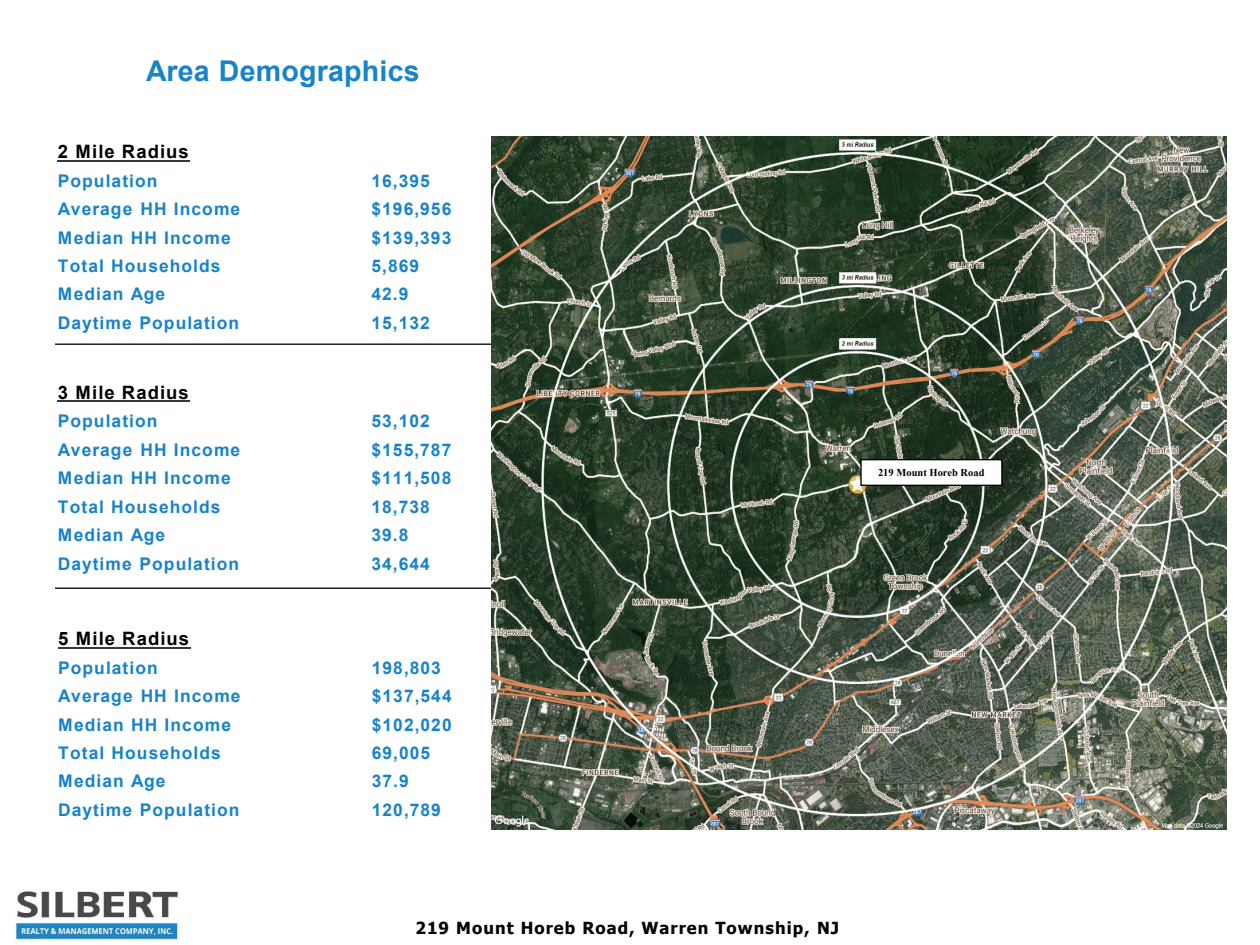
<style>
.page{position:relative;width:1260px;height:945px;background:#fff}
.page>*{position:absolute;margin:0;border:0;box-sizing:border-box;transform-origin:0 0}
.t1{font:700 28.53px "Arial";letter-spacing:.01em;color:#1882ca}
.t2{font:700 18.55px "Arial";letter-spacing:.06em;color:#000}
.t3{font:700 17.5px "Arial";letter-spacing:.06em;color:#1882ca}
.t4{font:700 16.62px "Tahoma";letter-spacing:.065em;color:#000}
.t5{font:700 10.5px "Times New Roman";color:#000}
</style>
<div class="page">
<hr style="left:55px;top:344px;width:524px;height:1px;background:#000">
<hr style="left:55px;top:588px;width:524px;height:1px;background:#000">
<hr style="left:58px;top:160px;width:132px;height:2px;background:#333740">
<hr style="left:58px;top:400px;width:132px;height:2px;background:#333740">
<hr style="left:58px;top:647px;width:132px;height:2px;background:#333740">
<img style="left:15px;top:891px;width:164px;height:50px">
<img style="left:492px;top:136px;width:735px;height:694px">
<div style="left:860px;top:459px;width:143px;height:27px;background:#fff;border:1px solid #000"></div>
<p class="t1" style="left:146px;top:50px;width:275px">Area Demographics</p>
<p class="t2" style="left:58px;top:138px;width:133px">2 Mile Radius</p>
<p class="t3" style="left:58px;top:168px;width:101px">Population</p>
<p class="t3" style="left:372px;top:168px;width:60px">16,395</p>
<p class="t3" style="left:58px;top:197px;width:184px">Average HH Income</p>
<p class="t3" style="left:372px;top:197px;width:81px">$196,956</p>
<p class="t3" style="left:58px;top:225px;width:174px">Median HH Income</p>
<p class="t3" style="left:372px;top:225px;width:81px">$139,393</p>
<p class="t3" style="left:58px;top:254px;width:164px">Total Households</p>
<p class="t3" style="left:372px;top:254px;width:49px">5,869</p>
<p class="t3" style="left:58px;top:282px;width:109px">Median Age</p>
<p class="t3" style="left:372px;top:282px;width:38px">42.9</p>
<p class="t3" style="left:58px;top:310px;width:183px">Daytime Population</p>
<p class="t3" style="left:372px;top:310px;width:60px">15,132</p>
<p class="t2" style="left:58px;top:379px;width:133px">3 Mile Radius</p>
<p class="t3" style="left:58px;top:409px;width:101px">Population</p>
<p class="t3" style="left:372px;top:409px;width:60px">53,102</p>
<p class="t3" style="left:58px;top:437px;width:184px">Average HH Income</p>
<p class="t3" style="left:372px;top:437px;width:81px">$155,787</p>
<p class="t3" style="left:58px;top:466px;width:174px">Median HH Income</p>
<p class="t3" style="left:372px;top:466px;width:81px">$111,508</p>
<p class="t3" style="left:58px;top:494px;width:164px">Total Households</p>
<p class="t3" style="left:372px;top:494px;width:60px">18,738</p>
<p class="t3" style="left:58px;top:523px;width:109px">Median Age</p>
<p class="t3" style="left:372px;top:523px;width:38px">39.8</p>
<p class="t3" style="left:58px;top:551px;width:183px">Daytime Population</p>
<p class="t3" style="left:372px;top:551px;width:60px">34,644</p>
<p class="t2" style="left:58px;top:625px;width:133px">5 Mile Radius</p>
<p class="t3" style="left:58px;top:655px;width:101px">Population</p>
<p class="t3" style="left:372px;top:655px;width:71px">198,803</p>
<p class="t3" style="left:58px;top:684px;width:184px">Average HH Income</p>
<p class="t3" style="left:372px;top:684px;width:81px">$137,544</p>
<p class="t3" style="left:58px;top:712px;width:174px">Median HH Income</p>
<p class="t3" style="left:372px;top:712px;width:81px">$102,020</p>
<p class="t3" style="left:58px;top:741px;width:164px">Total Households</p>
<p class="t3" style="left:372px;top:741px;width:60px">69,005</p>
<p class="t3" style="left:58px;top:769px;width:109px">Median Age</p>
<p class="t3" style="left:372px;top:769px;width:38px">37.9</p>
<p class="t3" style="left:58px;top:797px;width:183px">Daytime Population</p>
<p class="t3" style="left:372px;top:797px;width:71px">120,789</p>
<p class="t5" style="left:878px;top:465px;width:108px">219 Mount Horeb Road</p>
<p class="t4" style="left:416px;top:916px;width:425px">219 Mount Horeb Road, Warren Township, NJ</p>
</div>
